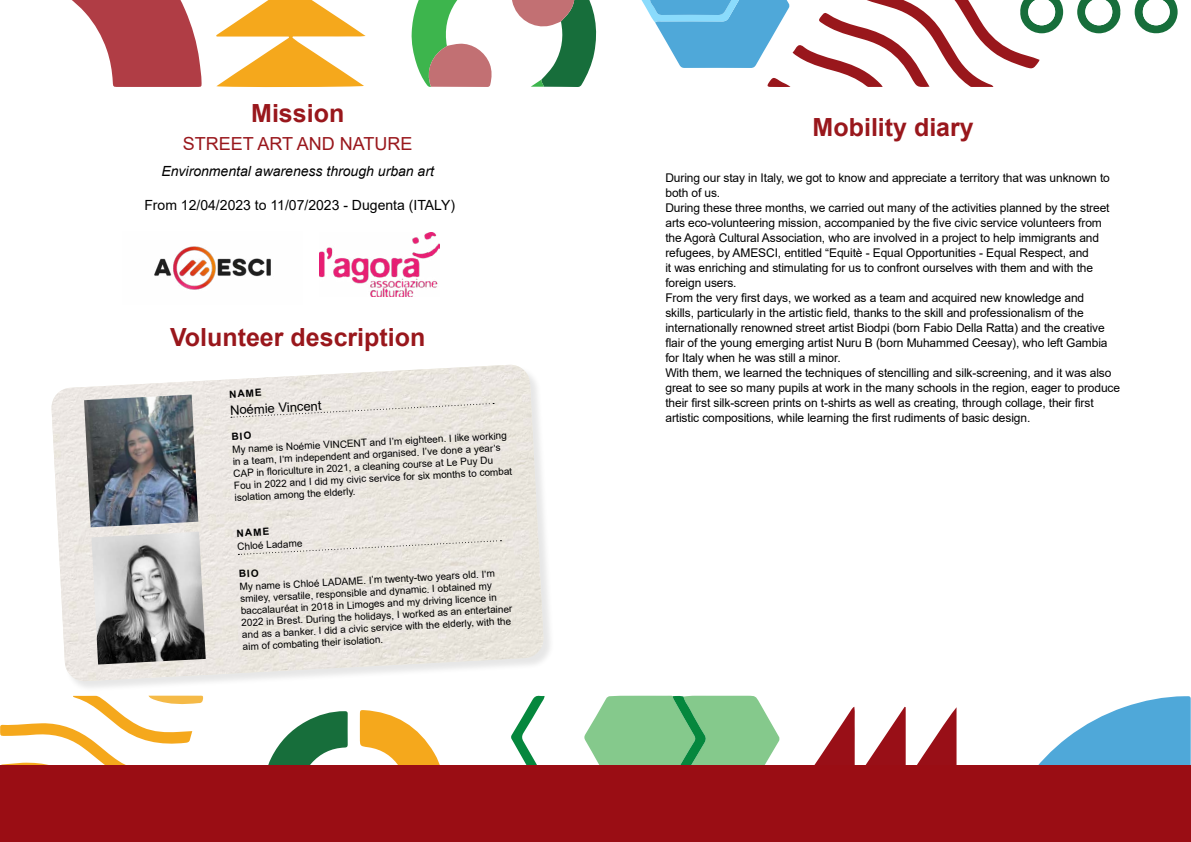
<style>
.page{position:relative;width:1191px;height:842px;background:#fff}
.page>*{position:absolute;margin:0;border:0;box-sizing:border-box;transform-origin:0 0}
.t1{font:700 25px "Arial";color:#99171c}
.t2{font:18px "Arial";color:#99171c}
.t3{font:14px "Arial";color:#000}
.t4{font:italic 14px "Arial";color:#000}
.t5{font:13px "Arial";color:#000}
.t6{font:12px/15px "Arial";letter-spacing:-.01em;color:#000}
.t7{font:10px/12px "Arial";color:#000}
.t8{font:700 10px "Arial";color:#000}
</style>
<div class="page">
<svg style="left:1038px;top:696px;width:153px;height:69px"></svg>
<svg style="left:814px;top:707px;width:142px;height:58px"></svg>
<svg style="left:268px;top:711px;width:80px;height:54px"></svg>
<svg style="left:360px;top:710px;width:80px;height:55px"></svg>
<svg style="left:0;top:695px;width:203px;height:70px"></svg>
<svg style="left:511px;top:695px;width:268px;height:70px"></svg>
<div style="left:0;top:765px;width:1191px;height:77px;background:#9a0d14"></div>
<svg style="left:72px;top:0;width:130px;height:87px"></svg>
<svg style="left:216px;top:0;width:149px;height:88px"></svg>
<svg style="left:411px;top:0;width:186px;height:87px"></svg>
<svg style="left:641px;top:0;width:422px;height:87px"></svg>
<svg style="left:1134px;top:0;width:43px;height:34px"></svg>
<svg style="left:1077px;top:0;width:44px;height:34px"></svg>
<div style="left:51px;top:365px;width:503px;height:327px;background:#000;opacity:.1"></div>
<img style="left:51px;top:365px;width:493px;height:317px">
<img style="left:84px;top:395px;width:114px;height:132px">
<img style="left:91px;top:532px;width:115px;height:132px">
<svg style="left:231px;top:402px;width:263px;height:16px;background:#e7e2dc"></svg>
<svg style="left:238px;top:540px;width:263px;height:15px;background:#e6e1db"></svg>
<img style="left:319px;top:233px;width:120px;height:63px">
<img style="left:154px;top:246px;width:117px;height:44px">
<svg style="left:232px;top:432px;width:19px;height:8px"></svg>
<svg style="left:239px;top:569px;width:19px;height:8px"></svg>
<h1 class="t1" style="left:251px;top:95px;width:95px">Mission</h1>
<h2 class="t2" style="left:183px;top:132px;width:231px">STREET ART AND NATURE</h2>
<p class="t4" style="left:161px;top:162px;width:274px">Environmental awareness through urban art</p>
<p class="t3" style="left:144px;top:195px;width:312px">From 12/04/2023 to 11/07/2023 - Dugenta (ITALY)</p>
<h1 class="t1" style="left:170px;top:319px;width:257px">Volunteer description</h1>
<p class="t8" style="left:229px;top:387px;width:34px;rotate:-3deg">NAME</p>
<p class="t5" style="left:230px;top:401px;width:93px;rotate:-3deg">Noémie Vincent</p>
<p class="t7" style="left:232px;top:444px;width:280px;rotate:-3deg">My name is Noémie VINCENT and I’m eighteen. I like working in a team, I’m independent and organised. I’ve done a year’s CAP in fl oriculture in 2021, a cleaning course at Le Puy Du Fou in 2022 and I did my civic service for six months to combat isolation among the elderly.</p>
<p class="t8" style="left:236px;top:526px;width:34px;rotate:-3deg">NAME</p>
<p class="t7" style="left:237px;top:540px;width:67px;rotate:-3deg">Chloé Ladame</p>
<p class="t7" style="left:239px;top:581px;width:273px;rotate:-3deg">My name is Chloé LADAME. I’m twenty-two years old. I’m smiley, versatile, responsible and dynamic. I obtained my baccalauréat in 2018 in Limoges and my driving licence in 2022 in Brest. During the holidays, I worked as an entertainer and as a banker. I did a civic service with the elderly, with the aim of combating their isolation.</p>
<h1 class="t1" style="left:812px;top:109px;width:163px">Mobility diary</h1>
<p class="t6" style="left:665px;top:170px;width:456px">During our stay in Italy, we got to know and appreciate a territory that was unknown to both of us.<br>During these three months, we carried out many of the activities planned by the street arts eco-volunteering mission, accompanied by the five civic service volunteers from the Agorà Cultural Association, who are involved in a project to help immigrants and refugees, by AMESCI, entitled “Equitè - Equal Opportunities - Equal Respect, and<br>it was enriching and stimulating for us to confront ourselves with them and with the foreign users.<br>From the very first days, we worked as a team and acquired new knowledge and<br>skills, particularly in the artistic field, thanks to the skill and professionalism of the internationally renowned street artist Biodpi (born Fabio Della Ratta) and the creative flair of the young emerging artist Nuru B (born Muhammed Ceesay), who left Gambia for Italy when he was still a minor.<br>With them, we learned the techniques of stencilling and silk-screening, and it was also great to see so many pupils at work in the many schools in the region, eager to produce their first silk-screen prints on t-shirts as well as creating, through collage, their first artistic compositions, while learning the first rudiments of basic design.</p>
</div>
